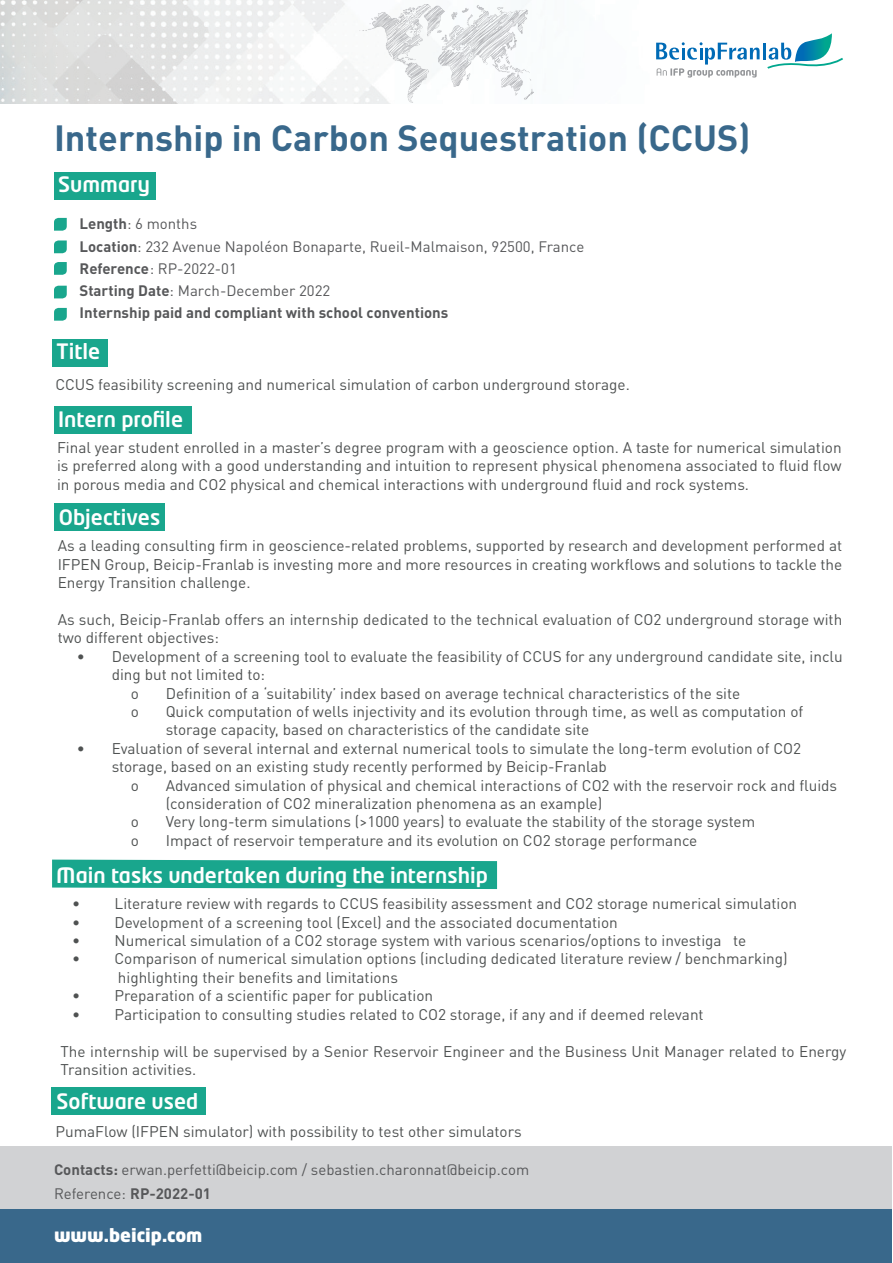
<style>
.page{position:relative;width:893px;height:1263px;background:#fff}
.page>*{position:absolute;margin:0;border:0;box-sizing:border-box;transform-origin:0 0}
.t1{font:700 36px "DIN Pro";color:#39688b}
.t2{font:500 21px "Neo Tech Std";color:#fff}
.t3{font:900 18px "Neo Tech Std";color:#fff}
.t4{font:15.3px/18.5px "DIN Pro";color:#4f5252}
.t5{font:15px/22.2px "DIN Pro";color:#57585a}
.t6{font:700 15px "DIN Pro";color:#57585a}
.s1{font-weight:700}
</style>
<div class="page">
<div style="left:54px;top:406px;width:137px;height:28px;background:#19a68d"></div>
<div style="left:1px;top:1209px;width:891px;height:54px;background:#39688b"></div>
<div style="left:1px;top:1147px;width:891px;height:62px;background:#d1d2d4"></div>
<div style="left:54px;top:172px;width:101px;height:28px;background:#19a68d"></div>
<svg style="left:54px;top:240px;width:13px;height:13px"></svg>
<svg style="left:54px;top:218px;width:13px;height:13px"></svg>
<svg style="left:54px;top:262px;width:13px;height:13px"></svg>
<svg style="left:54px;top:286px;width:13px;height:12px"></svg>
<img style="left:0;top:0;width:766px;height:104px">
<img style="left:359px;top:4px;width:175px;height:99px">
<hr style="left:763px;top:43px;width:3px;height:16px;background:#006bb6">
<svg style="left:767px;top:33px;width:76px;height:36px"></svg>
<svg style="left:656px;top:42px;width:104px;height:36px"></svg>
<svg style="left:54px;top:308px;width:13px;height:13px"></svg>
<div style="left:54px;top:503px;width:111px;height:28px;background:#19a68d"></div>
<svg style="left:52px;top:859px;width:445px;height:30px;background:#28ac94"></svg>
<div style="left:51px;top:1087px;width:155px;height:28px;background:#19a68d"></div>
<div style="left:52px;top:339px;width:56px;height:28px;background:#19a68d"></div>
<h1 class="t1" style="left:54px;top:114px;width:698px">Internship in Carbon Sequestration (CCUS)</h1>
<h2 class="t2" style="left:58px;top:171px;width:93px">Summary</h2>
<p class="t5" style="left:80px;top:212px;width:506px"><span class="s1">Length</span>: 6 months<br><span class="s1">Location</span>: 232 Avenue Napoléon Bonaparte, Rueil-Malmaison, 92500, France <span class="s1">Reference</span>: RP-2022-01<br><span class="s1">Starting Date</span>: March-December 2022</p>
<p class="t6" style="left:80px;top:303px;width:370px">Internship paid and compliant with school conventions</p>
<h2 class="t2" style="left:57px;top:338px;width:45px">Title</h2>
<p class="t4" style="left:55px;top:375px;width:576px">CCUS feasibility screening and numerical simulation of carbon underground storage.</p>
<h2 class="t2" style="left:58px;top:406px;width:126px">Intern profile</h2>
<p class="t4" style="left:57px;top:438px;width:786px;text-align:justify">Final year student enrolled in a master’s degree program with a geoscience option. A taste for numerical simulation is preferred along with a good understanding and intuition to represent physical phenomena associated to fluid flow in porous media and CO2 physical and chemical interactions with underground fluid and rock systems.</p>
<h2 class="t2" style="left:59px;top:504px;width:103px">Objectives</h2>
<p class="t4" style="left:58px;top:536px;width:786px;text-align:justify">As a leading consulting firm in geoscience-related problems, supported by research and development performed at IFPEN Group, Beicip-Franlab is investing more and more resources in creating workflows and solutions to tackle the Energy Transition challenge.</p>
<p class="t4" style="left:58px;top:609px;width:786px">As such, Beicip-Franlab offers an internship dedicated to the technical evaluation of CO2 underground storage with two different objectives:</p>
<p class="t4" style="left:77px;top:646px;width:767px">• Development of a screening tool to evaluate the feasibility of CCUS for any underground candidate site, inclu</p>
<p class="t4" style="left:112px;top:665px;width:155px">ding but not limited to:</p>
<p class="t4" style="left:131px;top:683px;width:10px">o</p>
<p class="t4" style="left:166px;top:683px;width:576px">Definition of a ‘suitability’ index based on average technical characteristics of the site</p>
<p class="t4" style="left:131px;top:702px;width:10px">o</p>
<p class="t4" style="left:166px;top:702px;width:639px">Quick computation of wells injectivity and its evolution through time, as well as computation of storage capacity, based on characteristics of the candidate site</p>
<p class="t4" style="left:77px;top:738px;width:726px">• Evaluation of several internal and external numerical tools to simulate the long-term evolution of CO2</p>
<p class="t4" style="left:112px;top:757px;width:497px">storage, based on an existing study recently performed by Beicip-Franlab</p>
<p class="t4" style="left:131px;top:775px;width:10px">o</p>
<p class="t4" style="left:166px;top:775px;width:673px">Advanced simulation of physical and chemical interactions of CO2 with the reservoir rock and fluids (consideration of CO2 mineralization phenomena as an example)</p>
<p class="t4" style="left:131px;top:812px;width:10px">o</p>
<p class="t4" style="left:166px;top:812px;width:591px">Very long-term simulations (&gt;1000 years) to evaluate the stability of the storage system</p>
<p class="t4" style="left:131px;top:830px;width:10px">o</p>
<p class="t4" style="left:166px;top:830px;width:533px">Impact of reservoir temperature and its evolution on CO2 storage performance</p>
<h2 class="t2" style="left:56px;top:862px;width:433px">Main tasks undertaken during the internship</h2>
<p class="t4" style="left:72px;top:894px;width:727px">• Literature review with regards to CCUS feasibility assessment and CO2 storage numerical simulation</p>
<p class="t4" style="left:72px;top:912px;width:547px">• Development of a screening tool (Excel) and the associated documentation</p>
<p class="t4" style="left:72px;top:931px;width:676px">• Numerical simulation of a CO2 storage system with various scenarios/options to investiga te</p>
<p class="t4" style="left:118px;top:949px;width:671px;text-indent:-46px">• Comparison of numerical simulation options (including dedicated literature review / benchmarking) highlighting their benefits and limitations</p>
<p class="t4" style="left:72px;top:986px;width:363px">• Preparation of a scientific paper for publication</p>
<p class="t4" style="left:72px;top:1004px;width:633px">• Participation to consulting studies related to CO2 storage, if any and if deemed relevant</p>
<p class="t4" style="left:61px;top:1041px;width:787px">The internship will be supervised by a Senior Reservoir Engineer and the Business Unit Manager related to Energy<br>Transition activities.</p>
<h2 class="t2" style="left:57px;top:1088px;width:143px">Software used</h2>
<p class="t4" style="left:55px;top:1121px;width:468px">PumaFlow (IFPEN simulator) with possibility to test other simulators</p>
<p class="t5" style="left:54px;top:1157px;width:477px;line-height:24px"><span class="s1">Contacts:</span> erwan.perfetti@beicip.com / sebastien.charonnat@beicip.com<br>Reference: <span class="s1">RP-2022-01</span></p>
<p class="t3" style="left:54px;top:1224px;width:150px">www.beicip.com</p>
</div>
